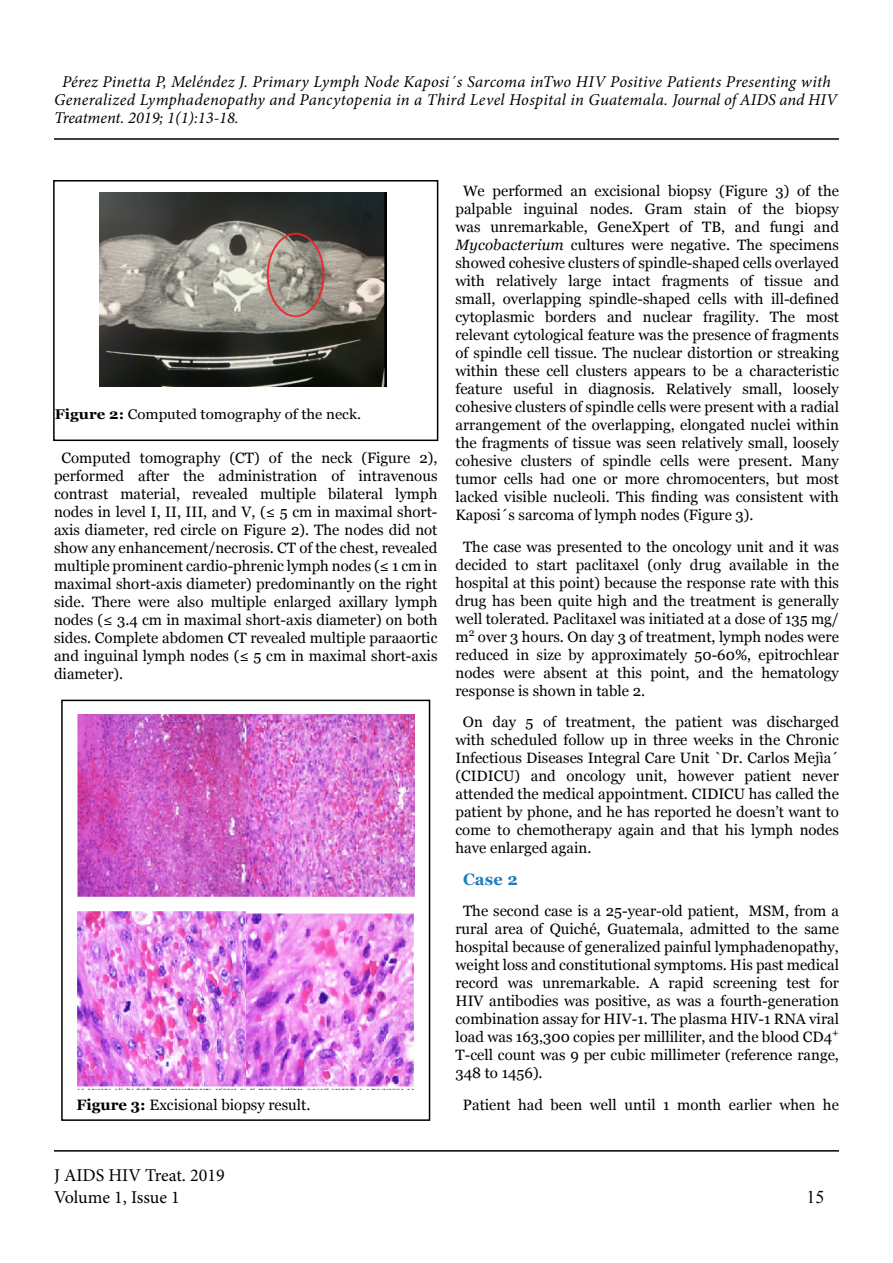
<style>
.page{position:relative;width:893px;height:1263px;background:#fff}
.page>*{position:absolute;margin:0;border:0;box-sizing:border-box;transform-origin:0 0}
.t1{font:18px/21.6px "Minion Pro";color:#000}
.t2{font:18px "Times New Roman";color:#000}
.t3{font:italic 16.5px/18px "Minion Pro";letter-spacing:.015em;color:#000101}
.t4{font:700 16.5px "Georgia";color:#207ebe}
.t5{font:15px/18px "Georgia";color:#010000;text-align:justify}
.t6{font:15px "Georgia";color:#000}
.t7{font:14.1px "Georgia";color:#000;scale:1.07 1}
.s1{color:#000}
.s2{font-weight:700}
.s3{font-style:italic}
</style>
<div class="page">
<hr style="left:54px;top:1150px;width:785px;height:1px;background:#000101">
<hr style="left:54px;top:138px;width:785px;height:2px;background:#000101">
<div style="left:61px;top:700px;width:369px;height:421px;background:#fff;border:2px solid #000101"></div>
<div style="left:53px;top:180px;width:385px;height:261px;background:#fff;border:2px solid #000101"></div>
<img style="left:100px;top:193px;width:287px;height:193px">
<img style="left:77px;top:911px;width:337px;height:178px">
<img style="left:77px;top:714px;width:338px;height:183px">
<p class="t3" style="left:54px;top:73px;width:785px;text-indent:8px">Pérez Pinetta P, Meléndez J. Primary Lymph Node Kaposi´s Sarcoma inTwo HIV Positive Patients Presenting with<br>Generalized Lymphadenopathy and Pancytopenia in a Third Level Hospital in Guatemala. <span class="s1">Journal of AIDS and HIV<br>Treatment. 2019; 1(1):13-18.</span></p>
<p class="t7" style="left:55px;top:405px;width:288px"><span class="s2">Figure 2:</span> Computed tomography of the neck.</p>
<p class="t5" style="left:54px;top:450px;width:385px;text-indent:8px">Computed tomography (CT) of the neck (Figure 2), performed after the administration of intravenous contrast material, revealed multiple bilateral lymph nodes in level I, II, III, and V, (≤ 5 cm in maximal short&shy;axis diameter, red circle on Figure 2). The nodes did not show any enhancement/necrosis. CT of the chest, revealed multiple prominent cardio-phrenic lymph nodes (≤ 1 cm in maximal short-axis diameter) predominantly on the right side. There were also multiple enlarged axillary lymph nodes (≤ 3.4 cm in maximal short-axis diameter) on both sides. Complete abdomen CT revealed multiple paraaortic and inguinal lymph nodes (≤ 5 cm in maximal short-axis diameter).</p>
<p class="t6" style="left:77px;top:1095px;width:235px"><span class="s2">Figure 3:</span> Excisional biopsy result.</p>
<p class="t5" style="left:455px;top:182px;width:385px;text-indent:8px">We performed an excisional biopsy (Figure 3) of the palpable inguinal nodes. Gram stain of the biopsy was unremarkable, GeneXpert of TB, and fungi and <span class="s3">Mycobacterium</span> cultures were negative. The specimens showed cohesive clusters of spindle-shaped cells overlayed with relatively large intact fragments of tissue and small, overlapping spindle-shaped cells with ill-defined cytoplasmic borders and nuclear fragility. The most relevant cytological feature was the presence of fragments of spindle cell tissue. The nuclear distortion or streaking within these cell clusters appears to be a characteristic feature useful in diagnosis. Relatively small, loosely cohesive clusters of spindle cells were present with a radial arrangement of the overlapping, elongated nuclei within the fragments of tissue was seen relatively small, loosely cohesive clusters of spindle cells were present. Many tumor cells had one or more chromocenters, but most lacked visible nucleoli. This finding was consistent with Kaposi´s sarcoma of lymph nodes (Figure 3).</p>
<p class="t5" style="left:455px;top:538px;width:385px;text-indent:8px">The case was presented to the oncology unit and it was decided to start paclitaxel (only drug available in the hospital at this point) because the response rate with this drug has been quite high and the treatment is generally well tolerated. Paclitaxel was initiated at a dose of 135 mg/ m<sup>2</sup> over 3 hours. On day 3 of treatment, lymph nodes were reduced in size by approximately 50-60%, epitrochlear nodes were absent at this point, and the hematology response is shown in table 2.</p>
<p class="t5" style="left:455px;top:713px;width:385px;text-indent:8px">On day 5 of treatment, the patient was discharged with scheduled follow up in three weeks in the Chronic Infectious Diseases Integral Care Unit `Dr. Carlos Mejìa´ (CIDICU) and oncology unit, however patient never attended the medical appointment. CIDICU has called the patient by phone, and he has reported he doesn’t want to come to chemotherapy again and that his lymph nodes have enlarged again.</p>
<p class="t4" style="left:463px;top:868px;width:56px">Case 2</p>
<p class="t5" style="left:455px;top:902px;width:385px;text-indent:8px">The second case is a 25-year-old patient, MSM, from a rural area of Quiché, Guatemala, admitted to the same hospital because of generalized painful lymphadenopathy, weight loss and constitutional symptoms. His past medical record was unremarkable. A rapid screening test for HIV antibodies was positive, as was a fourth-generation combination assay for HIV-1. The plasma HIV-1 RNA viral load was 163,300 copies per milliliter, and the blood CD4<sup>+ </sup>T-cell count was 9 per cubic millimeter (reference range, 348 to 1456).</p>
<p class="t5" style="left:463px;top:1096px;width:377px">Patient had been well until 1 month earlier when he</p>
<p class="t1" style="left:54px;top:1164px;width:172px">J AIDS HIV Treat. 2019<br>Volume 1, Issue 1</p>
<p class="t2" style="left:806px;top:1185px;width:19px">15</p>
</div>
